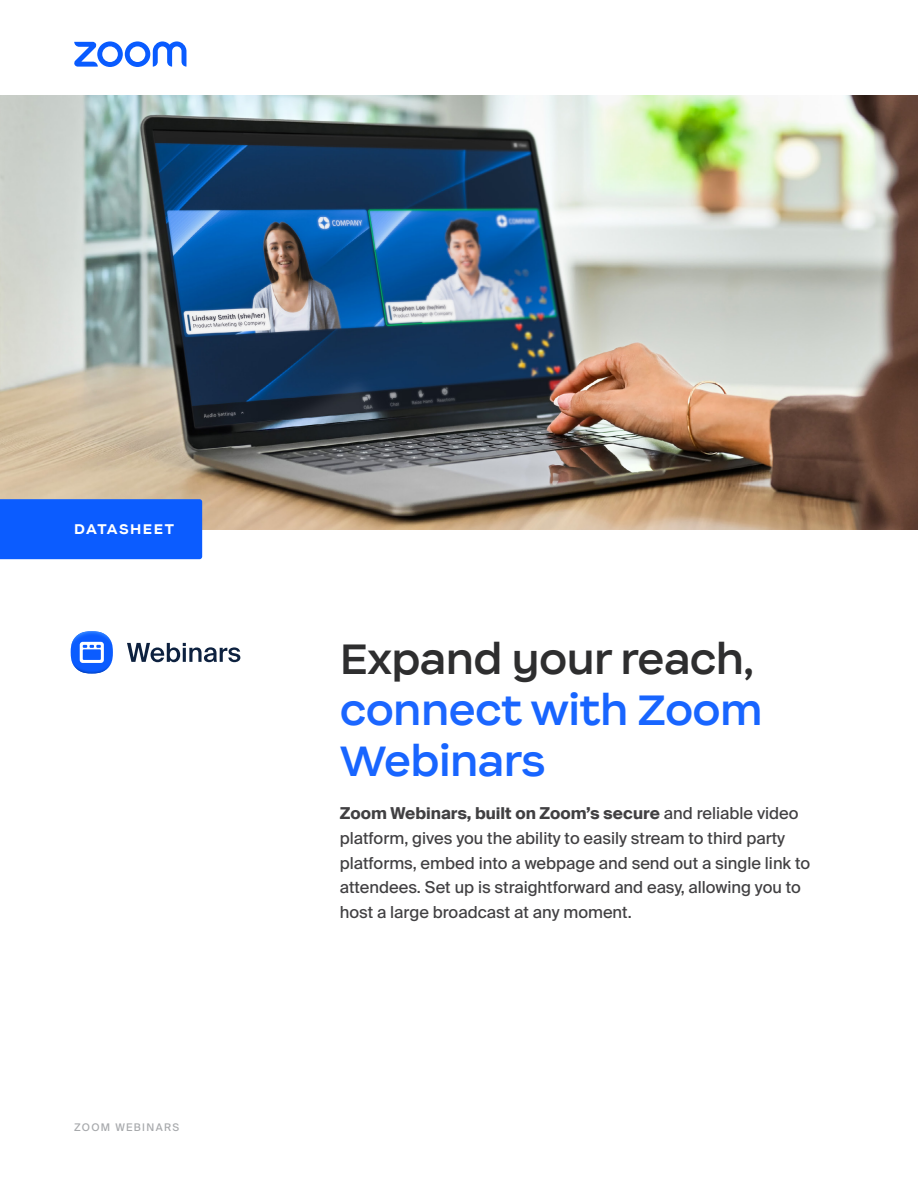
<style>
.page{position:relative;width:918px;height:1188px;background:#fff}
.page>*{position:absolute;margin:0;border:0;box-sizing:border-box;transform-origin:0 0}
.t1{font:600 40.5px/51px "Happy Display";letter-spacing:-.015em;color:#2e2e2f}
.t2{font:16.5px/24.8px "Almaden Sans";color:#414042}
.t3{font:700 13.5px "Happy Display";letter-spacing:.1em;color:#fff}
.t4{font:10.5px "Almaden Sans";letter-spacing:.125em;color:#a7a9ac}
.s1{color:#1b66ff}
.s2{color:#1865ff}
.s3{font-weight:700}
</style>
<div class="page">
<svg style="left:127px;top:643px;width:113px;height:19px"></svg>
<svg style="left:71px;top:631px;width:42px;height:43px"></svg>
<img style="left:0;top:95px;width:918px;height:434px">
<svg style="left:74px;top:41px;width:112px;height:26px"></svg>
<div style="left:0;top:499px;width:202px;height:60px;background:#0b5cff"></div>
<p class="t3" style="left:74px;top:521px;width:101px">DATASHEET</p>
<p class="t4" style="left:74px;top:1121px;width:106px">ZOOM WEBINARS</p>
<h1 class="t1" style="left:340px;top:634px;width:425px">Expand your reach, <span class="s1">connect</span> <span class="s2">with Zoom<br>Webinars</span></h1>
<p class="t2" style="left:340px;top:801px;width:472px"><span class="s3">Zoom Webinars, built on Zoom’s secure</span> and reliable video platform, gives you the ability to easily stream to third party platforms, embed into a webpage and send out a single link to attendees. Set up is straightforward and easy, allowing you to host a large broadcast at any moment.</p>
</div>
